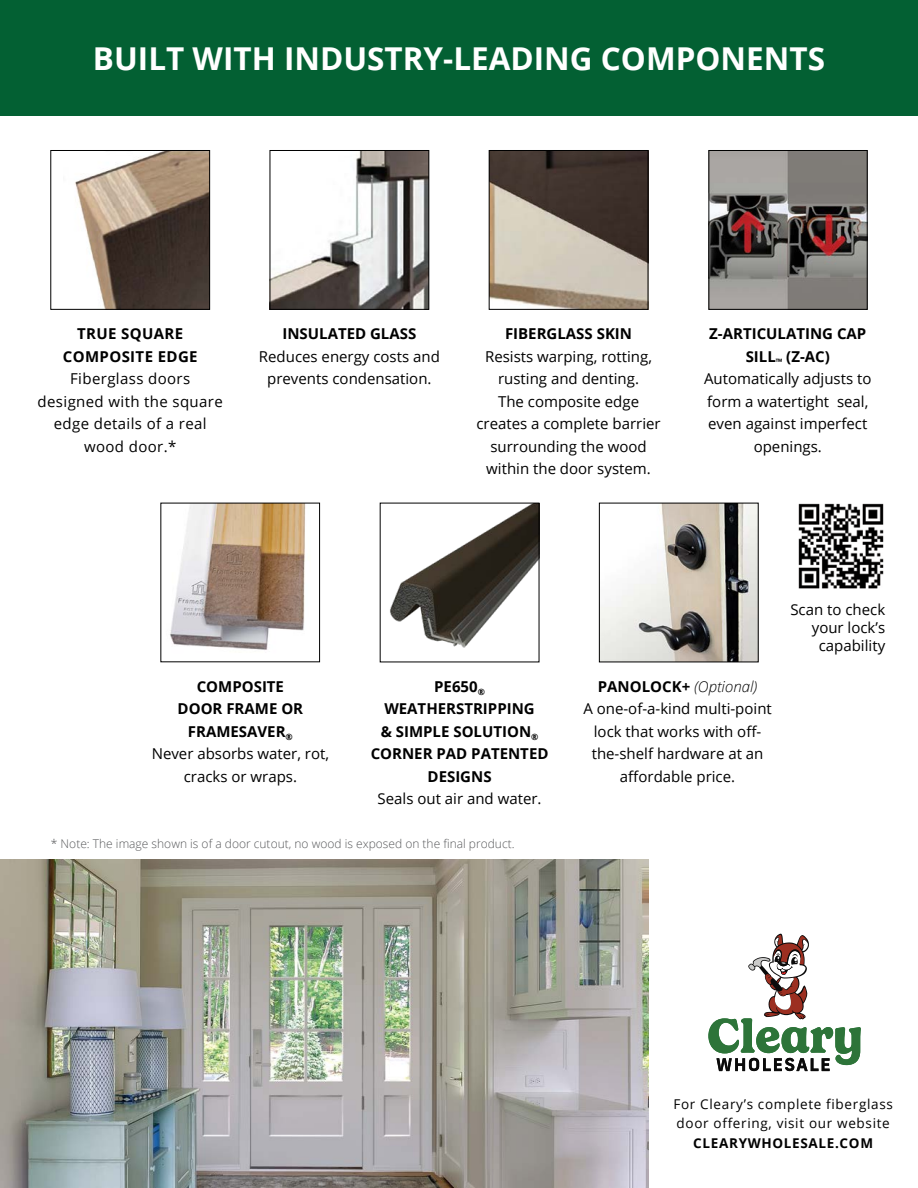
<style>
.page{position:relative;width:918px;height:1188px;background:#fff}
.page>*{position:absolute;margin:0;border:0;box-sizing:border-box;transform-origin:0 0}
.t1{font:700 31.5px "Open Sans";color:#fff}
.t2{font:15px/22.5px "Open Sans";color:#000;text-align:center}
.t3{font:700 15px/22.5px "Open Sans";color:#000;text-align:center}
.t4{font:15px/22.5px "Open Sans";letter-spacing:.025em;color:#000;text-align:center}
.t5{font:700 15px/22.5px "Open Sans";letter-spacing:.025em;color:#000;text-align:center}
.t6{font:13.5px/19.5px "Open Sans";letter-spacing:.05em;color:#000}
.t7{font:700 13.5px "Open Sans";letter-spacing:.05em;color:#000}
.t8{font:300 12px "Open Sans";color:#58595b}
.s1{font-weight:700}
.s2{font-weight:300;font-style:italic}
</style>
<div class="page">
<div style="left:0;top:0;width:918px;height:116px;background:#036033"></div>
<img style="left:491px;top:152px;width:155px;height:156px">
<div style="left:489px;top:150px;width:159px;height:160px;border:1px solid #000"></div>
<img style="left:75px;top:152px;width:133px;height:156px">
<div style="left:50px;top:150px;width:160px;height:160px;border:1px solid #000"></div>
<img style="left:272px;top:152px;width:155px;height:156px">
<div style="left:270px;top:150px;width:159px;height:160px;border:1px solid #000"></div>
<img style="left:390px;top:505px;width:147px;height:143px">
<img style="left:711px;top:152px;width:155px;height:156px">
<div style="left:709px;top:150px;width:159px;height:160px;border:1px solid #000"></div>
<img style="left:170px;top:505px;width:136px;height:145px">
<img style="left:601px;top:505px;width:156px;height:155px">
<div style="left:599px;top:503px;width:160px;height:159px;border:1px solid #000"></div>
<img style="left:798px;top:503px;width:86px;height:86px">
<img style="left:0;top:860px;width:648px;height:328px">
<svg style="left:708px;top:934px;width:153px;height:137px"></svg>
<h1 class="t1" style="left:93px;top:36px;width:734px">BUILT WITH INDUSTRY-LEADING COMPONENTS</h1>
<p class="t5" style="left:63px;top:322px;width:136px">TRUE SQUARE<br>COMPOSITE EDGE</p>
<p class="t4" style="left:38px;top:367px;width:187px">Fiberglass doors designed with the square edge details of a real wood door.*</p>
<p class="t3" style="left:282px;top:322px;width:135px">INSULATED GLASS</p>
<p class="t2" style="left:259px;top:345px;width:182px">Reduces energy costs and prevents condensation.</p>
<p class="t3" style="left:505px;top:322px;width:129px">FIBERGLASS SKIN</p>
<p class="t2" style="left:476px;top:345px;width:186px">Resists warping, rotting, rusting and denting.<br>The composite edge creates a complete barrier surrounding the wood within the door system.</p>
<p class="t2" style="left:704px;top:322px;width:169px"><span class="s1">Z-ARTICULATING CAP<br>SILL</span><sub>™</sub> <span class="s1">(Z-AC)<br></span>Automatically adjusts to form a watertight seal, even against imperfect openings.</p>
<p class="t2" style="left:790px;top:600px;width:96px;line-height:18px;text-align:right">Scan to check your lock’s capability</p>
<p class="t2" style="left:152px;top:675px;width:179px"><span class="s1">COMPOSITE<br>DOOR FRAME OR<br>FRAMESAVER</span><sub>®<br></sub>Never absorbs water, rot, cracks or wraps.</p>
<p class="t3" style="left:371px;top:675px;width:179px">PE650<sub>®<br></sub>WEATHERSTRIPPING<br>&amp; SIMPLE SOLUTION<sub>®<br></sub>CORNER PAD PATENTED<br>DESIGNS</p>
<p class="t2" style="left:378px;top:787px;width:165px">Seals out air and water.</p>
<p class="t8" style="left:51px;top:835px;width:465px">* Note: The image shown is of a door cutout, no wood is exposed on the final product.</p>
<p class="t2" style="left:583px;top:675px;width:190px"><span class="s1">PANOLOCK+</span> <span class="s2">(Optional)<br></span>A one-of-a-kind multi-point lock that works with off&shy;the-shelf hardware at an affordable price.</p>
<p class="t6" style="left:673px;top:1094px;width:221px">For Cleary’s complete fiberglass door offering, visit our website</p>
<p class="t7" style="left:693px;top:1133px;width:181px">CLEARYWHOLESALE.COM</p>
</div>
